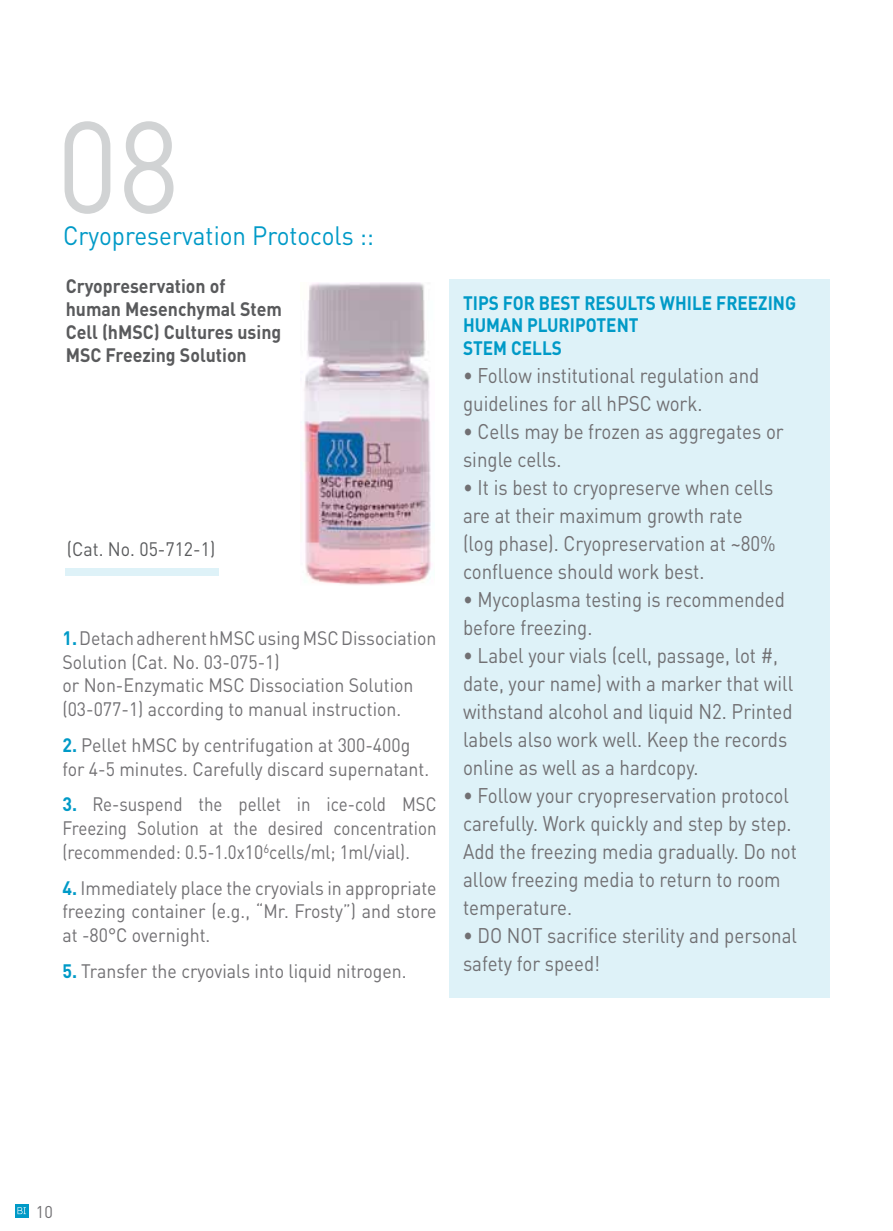
<style>
.page{position:relative;width:893px;height:1231px;background:#fff}
.page>*{position:absolute;margin:0;border:0;box-sizing:border-box;transform-origin:0 0}
.t1{font:127.75px "DINOT";color:#d1d3d4;scale:.92 1}
.t2{font:26.25px "DINOT";color:#009ac7;scale:.92 1}
.t3{font:21px/28px "DINOT";color:#717073;scale:.89 1}
.t4{font:19.25px/23.6px "DINOT";color:#717073;scale:.92 1}
.t5{font:19.25px/23.6px "DINOT";color:#717073;text-align:justify;scale:.88 1}
.t6{font:700 19.25px/22.8px "DINOT";color:#595a5c;scale:.92 1}
.t7{font:700 19.25px/22.8px "DINOT";color:#009ac7;scale:.89 1}
.t8{font:19.25px "DINOT";color:#595a5c;scale:.92 1}
.t9{font:16.8px "DINOT";color:#717073;scale:.96 1}
.s1{font-weight:700;color:#009ac7}
</style>
<div class="page">
<div style="left:450px;top:279px;width:380px;height:718px;background:#def2f8"></div>
<div style="left:66px;top:568px;width:153px;height:7px;background:#def2f8"></div>
<img style="left:304px;top:282px;width:127px;height:303px">
<svg style="left:15px;top:1204px;width:14px;height:13px"></svg>
<svg style="left:18px;top:1206px;width:8px;height:7px"></svg>
<h1 class="t1" style="left:57px;top:87px;width:135px">08</h1>
<p class="t2" style="left:63px;top:219px;width:340px">Cryopreservation Protocols ::</p>
<p class="t6" style="left:66px;top:274px;width:237px">Cryopreservation of human Mesenchymal Stem<br>Cell (hMSC) Cultures using<br>MSC Freezing Solution</p>
<p class="t8" style="left:67px;top:536px;width:163px">(Cat. No. 05-712-1)</p>
<p class="t4" style="left:62px;top:626px;width:408px"><span class="s1">1.</span> Detach adherent hMSC using MSC Dissociation Solution (Cat. No. 03-075-1)<br>or Non-Enzymatic MSC Dissociation Solution (03-077-1) according to manual instruction.</p>
<p class="t4" style="left:62px;top:732px;width:400px"><span class="s1">2.</span> Pellet hMSC by centrifugation at 300-400g for 4-5 minutes. Carefully discard supernatant.</p>
<p class="t5" style="left:62px;top:792px;width:427px"><span class="s1">3.</span> Re-suspend the pellet in ice-cold MSC Freezing Solution at the desired concentration (recommended: 0.5-1.0x10<sup>6</sup>cells/ml; 1ml/vial).</p>
<p class="t4" style="left:62px;top:875px;width:408px;text-align:justify"><span class="s1">4.</span> Immediately place the cryovials in appropriate freezing container (e.g., “Mr. Frosty”) and store at -80°C overnight.</p>
<p class="t4" style="left:62px;top:958px;width:376px"><span class="s1">5.</span> Transfer the cryovials into liquid nitrogen.</p>
<p class="t7" style="left:463px;top:291px;width:376px">TIPS FOR BEST RESULTS WHILE FREEZING<br>HUMAN PLURIPOTENT<br>STEM CELLS</p>
<p class="t3" style="left:463px;top:361px;width:335px">• Follow institutional regulation and guidelines for all hPSC work.</p>
<p class="t3" style="left:463px;top:417px;width:362px">• Cells may be frozen as aggregates or single cells.</p>
<p class="t3" style="left:463px;top:473px;width:353px">• It is best to cryopreserve when cells are at their maximum growth rate (log phase). Cryopreservation at ~80% confluence should work best.</p>
<p class="t3" style="left:463px;top:585px;width:363px">• Mycoplasma testing is recommended before freezing.</p>
<p class="t3" style="left:463px;top:641px;width:372px">• Label your vials (cell, passage, lot #, date, your name) with a marker that will withstand alcohol and liquid N2. Printed labels also work well. Keep the records online as well as a hardcopy.</p>
<p class="t3" style="left:463px;top:781px;width:377px">• Follow your cryopreservation protocol carefully. Work quickly and step by step.<br>Add the freezing media gradually. Do not allow freezing media to return to room temperature.</p>
<p class="t3" style="left:463px;top:921px;width:377px">• DO NOT sacrifice sterility and personal safety for speed!</p>
<p class="t9" style="left:36px;top:1201px;width:19px">10</p>
</div>
